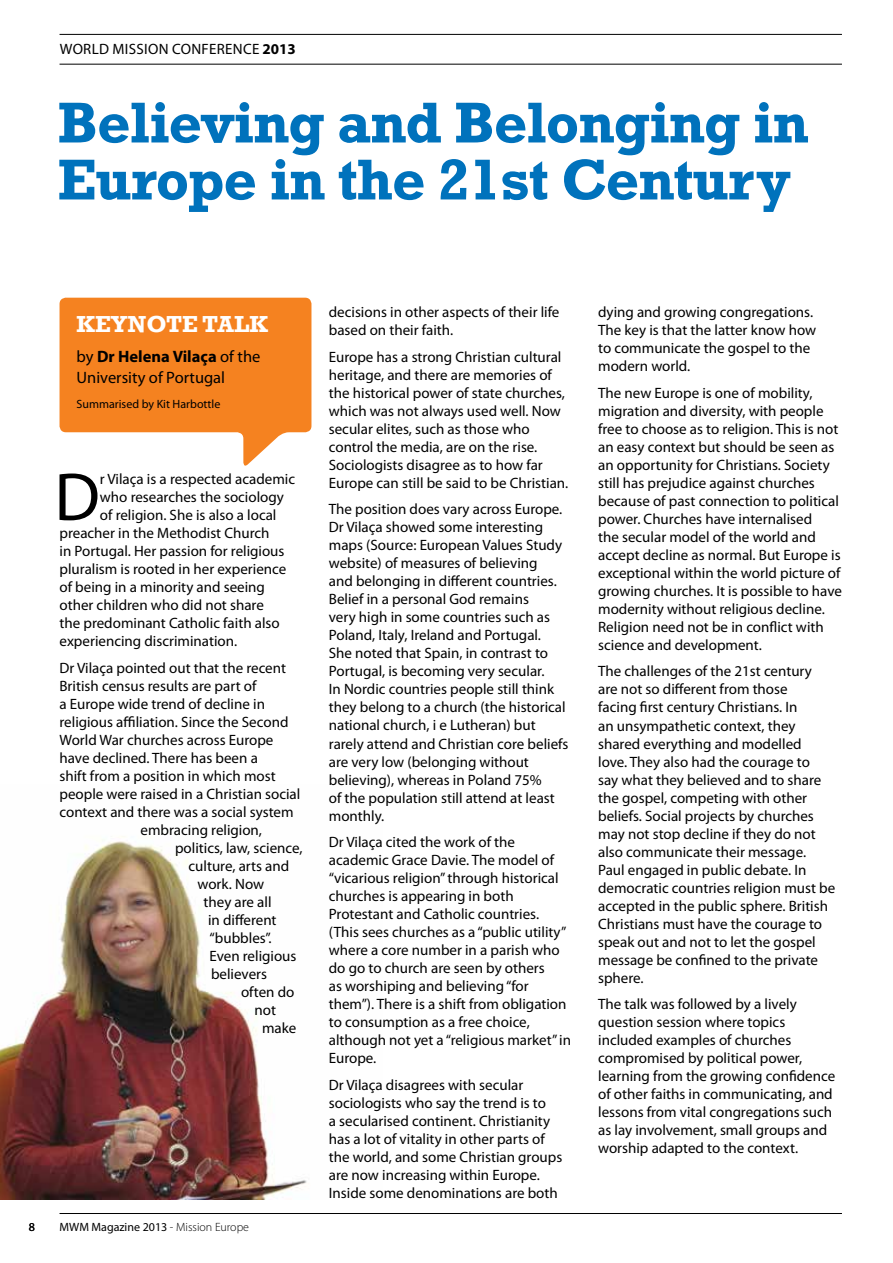
<style>
.page{position:relative;width:893px;height:1263px;background:#fff}
.page>*{position:absolute;margin:0;border:0;box-sizing:border-box;transform-origin:0 0}
.t1{font:68.4px "Myriad Pro";color:#000}
.t2{font:700 58.5px/57px "Rockwell";letter-spacing:-.02em;color:#0072bc}
.t3{font:700 23.7px "Rockwell";color:#fff}
.t4{font:16.5px/21px "Myriad Pro";color:#000}
.t5{font:15px/18px "Myriad Pro";color:#000}
.t6{font:15px "Myriad Pro";letter-spacing:.02em;color:#000}
.t7{font:12px "Myriad Pro";color:#000}
.s1{font-weight:700}
.s2{font-weight:300}
</style>
<div class="page">
<hr style="left:60px;top:1213px;width:782px;height:1px;background:#000">
<hr style="left:60px;top:64px;width:782px;height:1px;background:#000">
<hr style="left:60px;top:34px;width:782px;height:1px;background:#000">
<img style="left:0;top:836px;width:307px;height:363px">
<svg style="left:60px;top:298px;width:251px;height:168px"></svg>
<p class="t6" style="left:60px;top:41px;width:238px">World Mission Conference <span class="s1">2013</span></p>
<h2 class="t2" style="left:57px;top:94px;width:753px">Believing and Belonging in<br>Europe in the 21st Century</h2>
<h3 class="t3" style="left:77px;top:310px;width:193px">Keynote talk</h3>
<p class="t4" style="left:77px;top:347px;width:185px">by <span class="s1">Dr Helena Vilaça</span> of the<br>University of Portugal</p>
<p class="t7" style="left:77px;top:398px;width:145px">Summarised by Kit Harbottle</p>
<h1 class="t1" style="left:54px;top:460px;width:47px">D</h1>
<p class="t5" style="left:100px;top:470px;width:197px">r Vilaça is a respected academic</p>
<p class="t5" style="left:100px;top:488px;width:186px">who researches the sociology</p>
<p class="t5" style="left:100px;top:506px;width:178px">of religion. She is also a local</p>
<p class="t5" style="left:60px;top:524px;width:212px">preacher in the Methodist Church</p>
<p class="t5" style="left:60px;top:542px;width:226px">in Portugal. Her passion for religious</p>
<p class="t5" style="left:60px;top:560px;width:228px">pluralism is rooted in her experience</p>
<p class="t5" style="left:60px;top:578px;width:207px">of being in a minority and seeing</p>
<p class="t5" style="left:60px;top:596px;width:206px">other children who did not share</p>
<p class="t5" style="left:60px;top:614px;width:222px">the predominant Catholic faith also</p>
<p class="t5" style="left:60px;top:632px;width:179px">experiencing discrimination.</p>
<p class="t5" style="left:60px;top:659px;width:228px">Dr Vilaça pointed out that the recent</p>
<p class="t5" style="left:60px;top:677px;width:198px">British census results are part of</p>
<p class="t5" style="left:60px;top:695px;width:207px">a Europe wide trend of decline in</p>
<p class="t5" style="left:60px;top:713px;width:230px">religious affiliation. Since the Second</p>
<p class="t5" style="left:60px;top:731px;width:215px">World War churches across Europe</p>
<p class="t5" style="left:60px;top:749px;width:200px">have declined. There has been a</p>
<p class="t5" style="left:60px;top:767px;width:218px">shift from a position in which most</p>
<p class="t5" style="left:60px;top:785px;width:242px">people were raised in a Christian social</p>
<p class="t5" style="left:60px;top:803px;width:236px">context and there was a social system</p>
<p class="t5" style="left:141px;top:821px;width:123px">embracing religion,</p>
<p class="t5" style="left:175px;top:839px;width:129px">politics, law, science,</p>
<p class="t5" style="left:189px;top:857px;width:102px">culture, arts and</p>
<p class="t5" style="left:198px;top:875px;width:68px">work. Now</p>
<p class="t5" style="left:204px;top:893px;width:70px">they are all</p>
<p class="t5" style="left:208px;top:911px;width:70px">in different</p>
<p class="t5" style="left:210px;top:929px;width:64px">“bubbles”.</p>
<p class="t5" style="left:210px;top:947px;width:88px">Even religious</p>
<p class="t5" style="left:211px;top:965px;width:58px">believers</p>
<p class="t5" style="left:241px;top:983px;width:55px">often do</p>
<p class="t5" style="left:255px;top:1001px;width:23px">not</p>
<p class="t5" style="left:262px;top:1019px;width:36px">make</p>
<p class="t7" style="left:29px;top:1220px;width:8px">8</p>
<p class="t7" style="left:60px;top:1220px;width:191px">MWM Magazine 2013 <span class="s2">- Mission Europe</span></p>
<p class="t5" style="left:329px;top:304px;width:232px">decisions in other aspects of their life based on their faith.</p>
<p class="t5" style="left:329px;top:348px;width:241px">Europe has a strong Christian cultural heritage, and there are memories of the historical power of state churches, which was not always used well. Now secular elites, such as those who control the media, are on the rise.<br>Sociologists disagree as to how far Europe can still be said to be Christian.</p>
<p class="t5" style="left:329px;top:501px;width:241px">The position does vary across Europe.<br>Dr Vilaça showed some interesting maps (Source: European Values Study website) of measures of believing<br>and belonging in different countries.<br>Belief in a personal God remains<br>very high in some countries such as Poland, Italy, Ireland and Portugal.<br>She noted that Spain, in contrast to Portugal, is becoming very secular.<br>In Nordic countries people still think they belong to a church (the historical national church, i e Lutheran) but rarely attend and Christian core beliefs are very low (belonging without believing), whereas in Poland 75%<br>of the population still attend at least monthly.</p>
<p class="t5" style="left:329px;top:833px;width:244px">Dr Vilaça cited the work of the academic Grace Davie. The model of “vicarious religion” through historical churches is appearing in both Protestant and Catholic countries. (This sees churches as a “public utility” where a core number in a parish who do go to church are seen by others<br>as worshiping and believing “for them”). There is a shift from obligation to consumption as a free choice, although not yet a “religious market” in Europe.</p>
<p class="t5" style="left:329px;top:1076px;width:235px">Dr Vilaça disagrees with secular sociologists who say the trend is to<br>a secularised continent. Christianity has a lot of vitality in other parts of the world, and some Christian groups are now increasing within Europe.<br>Inside some denominations are both</p>
<p class="t5" style="left:598px;top:304px;width:219px">dying and growing congregations.<br>The key is that the latter know how to communicate the gospel to the modern world.</p>
<p class="t5" style="left:598px;top:384px;width:245px">The new Europe is one of mobility, migration and diversity, with people free to choose as to religion. This is not an easy context but should be seen as an opportunity for Christians. Society still has prejudice against churches because of past connection to political power. Churches have internalised<br>the secular model of the world and accept decline as normal. But Europe is exceptional within the world picture of growing churches. It is possible to have modernity without religious decline.<br>Religion need not be in conflict with science and development.</p>
<p class="t5" style="left:598px;top:663px;width:239px">The challenges of the 21st century are not so different from those<br>facing first century Christians. In<br>an unsympathetic context, they shared everything and modelled<br>love. They also had the courage to<br>say what they believed and to share the gospel, competing with other beliefs. Social projects by churches may not stop decline if they do not also communicate their message.<br>Paul engaged in public debate. In democratic countries religion must be accepted in the public sphere. British<br>Christians must have the courage to speak out and not to let the gospel message be confined to the private sphere.</p>
<p class="t5" style="left:598px;top:995px;width:239px">The talk was followed by a lively question session where topics included examples of churches compromised by political power, learning from the growing confidence of other faiths in communicating, and lessons from vital congregations such as lay involvement, small groups and worship adapted to the context.</p>
</div>
